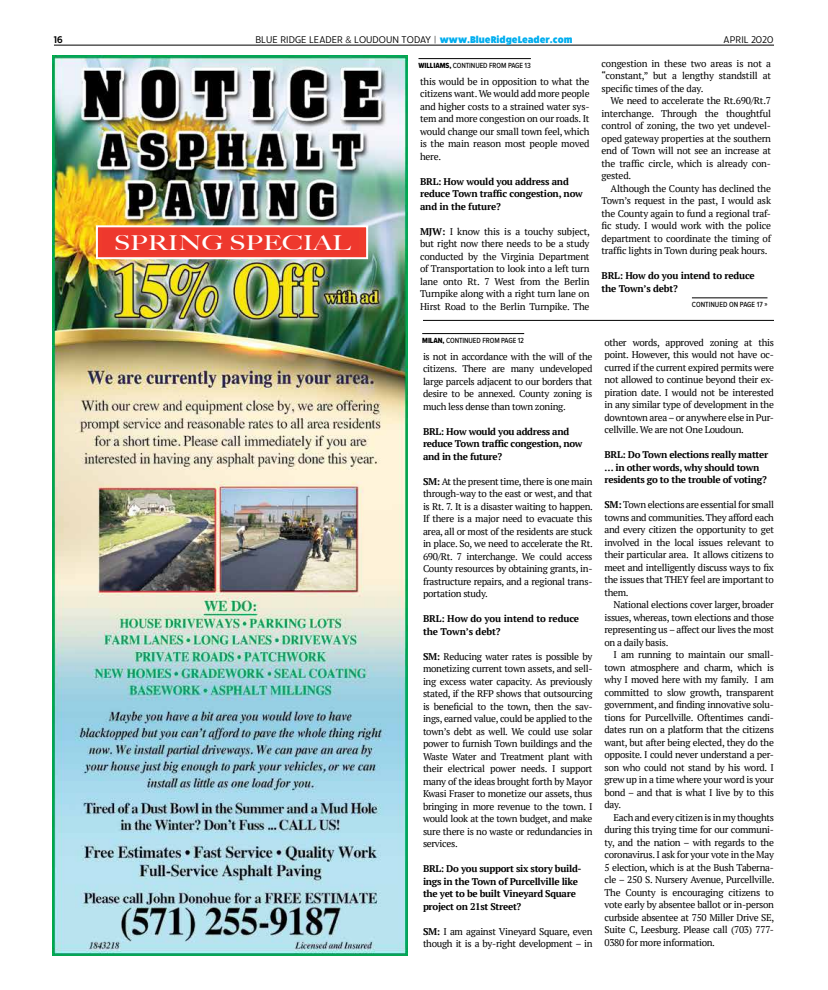
<style>
.page{position:relative;width:828px;height:990px;background:#fff}
.page>*{position:absolute;margin:0;border:0;box-sizing:border-box;transform-origin:0 0}
.t1{font:30.5px "Times";color:#fff;scale:.92 1}
.t2{font:500 20.5px "Big Caslon";color:#fff;scale:1.3 1}
.t3{font:10px "Ruck Sack";letter-spacing:.01em;color:#000}
.t4{font:600 10px "Ruck Sack";color:#000}
.t5{font:9.8px/12.5px "PT Serif";letter-spacing:-.03em;color:#000;text-align:justify}
.t6{font:700 9.8px/12.5px "PT Serif";letter-spacing:-.03em;color:#000}
.t7{font:700 9.8px/12.5px "PT Serif";letter-spacing:-.01em;color:#000}
.t8{font:500 7.7px "Proxima Nova Cond";letter-spacing:-.01em;color:#000}
.s1{font-family:"Proxima Nova";font-weight:300}
.s2{font-weight:900}
.s3{font-weight:900;color:#00aeef}
.s4{font-family:"Proxima Nova Cond Extrabld";font-weight:400}
.s5{font-weight:700}
</style>
<div class="page">
<img style="left:53px;top:55px;width:355px;height:900px">
<div style="left:97px;top:226px;width:270px;height:32px;background:#ef3b2c"></div>
<div style="left:96px;top:225px;width:272px;height:34px;border:2px solid #fff"></div>
<hr style="left:422px;top:333px;width:102px;height:1px;background:#000">
<hr style="left:418px;top:58px;width:113px;height:1px;background:#000">
<hr style="left:423px;top:320px;width:351px;height:1px;background:#000">
<hr style="left:692px;top:298px;width:75px;height:1px;background:#000">
<hr style="left:54px;top:45px;width:720px;height:1px;background:#000">
<p class="t4" style="left:54px;top:32px;width:10px">16</p>
<p class="t3" style="left:255px;top:32px;width:318px">BLUE RIDGE LEADER <span class="s1">&amp;</span> LOUDOUN TODAY <span class="s2">|</span> <span class="s3">www.BlueRidgeLeader.com</span></p>
<p class="t3" style="left:724px;top:32px;width:51px">APRIL 2020</p>
<h1 class="t1" style="left:108px;top:214px;width:264px">SUMMER SPECIAL</h1>
<h2 class="t2" style="left:114px;top:226px;width:184px">SPRING SPECIAL</h2>
<p class="t8" style="left:418px;top:60px;width:114px"><span class="s4">WILLIAMS,</span> CONTINUED FROM PAGE 13</p>
<p class="t5" style="left:420px;top:75px;width:171px">this would be in opposition to what the citizens want. We would add more people and higher costs to a strained water sys&shy;tem and more congestion on our roads. It would change our small town feel, which is the main reason most people moved here.</p>
<p class="t6" style="left:420px;top:175px;width:164px">BRL: How would you address and reduce Town traffic congestion, now and in the future?</p>
<p class="t5" style="left:420px;top:225px;width:171px"><span class="s5">MJW:</span> I know this is a touchy subject, but right now there needs to be a study conducted by the Virginia Department of Transportation to look into a left turn lane onto Rt. 7 West from the Berlin Turnpike along with a right turn lane on Hirst Road to the Berlin Turnpike. The</p>
<p class="t5" style="left:602px;top:57px;width:171px">congestion in these two areas is not a “constant,” but a lengthy standstill at specific times of the day.</p>
<p class="t5" style="left:602px;top:95px;width:171px;text-indent:9px">We need to accelerate the Rt.690/Rt.7 interchange. Through the thoughtful control of zoning, the two yet undevel&shy;oped gateway properties at the southern end of Town will not see an increase at the traffic circle, which is already con&shy;gested.</p>
<p class="t5" style="left:602px;top:182px;width:171px;text-indent:9px">Although the County has declined the Town’s request in the past, I would ask the County again to fund a regional traf&shy;fic study. I would work with the police department to coordinate the timing of traffic lights in Town during peak hours.</p>
<p class="t6" style="left:602px;top:270px;width:155px">BRL: How do you intend to reduce the Town’s debt?</p>
<p class="t8" style="left:692px;top:299px;width:77px">CONTINUED ON PAGE 17 »</p>
<p class="t8" style="left:422px;top:334px;width:103px"><span class="s4">MILAN,</span> CONTINUED FROM PAGE 12</p>
<p class="t5" style="left:423px;top:350px;width:171px">is not in accordance with the will of the citizens. There are many undeveloped large parcels adjacent to our borders that desire to be annexed. County zoning is much less dense than town zoning.</p>
<p class="t6" style="left:423px;top:425px;width:161px">BRL: How would you address and reduce Town traffic congestion, now and in the future?</p>
<p class="t5" style="left:423px;top:475px;width:171px"><span class="s5">SM:</span> At the present time, there is one main through-way to the east or west, and that is Rt. 7. It is a disaster waiting to happen.<br>If there is a major need to evacuate this area, all or most of the residents are stuck in place. So, we need to accelerate the Rt.<br>690/Rt. 7 interchange. We could access County resources by obtaining grants, in&shy;frastructure repairs, and a regional trans&shy;portation study.</p>
<p class="t7" style="left:423px;top:613px;width:158px">BRL: How do you intend to reduce the Town’s debt?</p>
<p class="t5" style="left:423px;top:650px;width:171px"><span class="s5">SM:</span> Reducing water rates is possible by monetizing current town assets, and sell&shy;ing excess water capacity. As previously stated, if the RFP shows that outsourcing is beneficial to the town, then the sav&shy;ings, earned value, could be applied to the town’s debt as well. We could use solar power to furnish Town buildings and the Waste Water and Treatment plant with their electrical power needs. I support many of the ideas brought forth by Mayor Kwasi Fraser to monetize our assets, thus bringing in more revenue to the town. I would look at the town budget, and make sure there is no waste or redundancies in services.</p>
<p class="t6" style="left:423px;top:863px;width:160px">BRL: Do you support six story build&shy;ings in the Town of Purcellville like the yet to be built Vineyard Square project on 21st Street?</p>
<p class="t5" style="left:423px;top:925px;width:171px"><span class="s5">SM:</span> I am against Vineyard Square, even though it is a by-right development – in</p>
<p class="t5" style="left:604px;top:336px;width:171px">other words, approved zoning at this point. However, this would not have oc&shy;curred if the current expired permits were not allowed to continue beyond their ex&shy;piration date. I would not be interested in any similar type of development in the downtown area – or anywhere else in Pur&shy;cellville. We are not One Loudoun.</p>
<p class="t6" style="left:604px;top:449px;width:165px">BRL: Do Town elections really matter … in other words, why should town residents go to the trouble of voting?</p>
<p class="t5" style="left:604px;top:499px;width:171px"><span class="s5">SM:</span> Town elections are essential for small towns and communities. They afford each and every citizen the opportunity to get involved in the local issues relevant to their particular area. It allows citizens to meet and intelligently discuss ways to fix the issues that THEY feel are important to them.</p>
<p class="t5" style="left:604px;top:599px;width:171px;text-indent:9px">National elections cover larger, broader issues, whereas, town elections and those representing us – affect our lives the most on a daily basis.</p>
<p class="t5" style="left:604px;top:649px;width:171px;text-indent:9px">I am running to maintain our small&shy;town atmosphere and charm, which is why I moved here with my family. I am committed to slow growth, transparent government, and finding innovative solu&shy;tions for Purcellville. Oftentimes candi&shy;dates run on a platform that the citizens want, but after being elected, they do the opposite. I could never understand a per&shy;son who could not stand by his word. I grew up in a time where your word is your bond – and that is what I live by to this day.</p>
<p class="t5" style="left:604px;top:811px;width:171px;text-indent:9px">Each and every citizen is in my thoughts during this trying time for our communi&shy;ty, and the nation – with regards to the coronavirus. I ask for your vote in the May 5 election, which is at the Bush Taberna&shy;cle – 250 S. Nursery Avenue, Purcellville.<br>The County is encouraging citizens to vote early by absentee ballot or in-person curbside absentee at 750 Miller Drive SE, Suite C, Leesburg. Please call (703) 777- 0380 for more information.</p>
</div>
